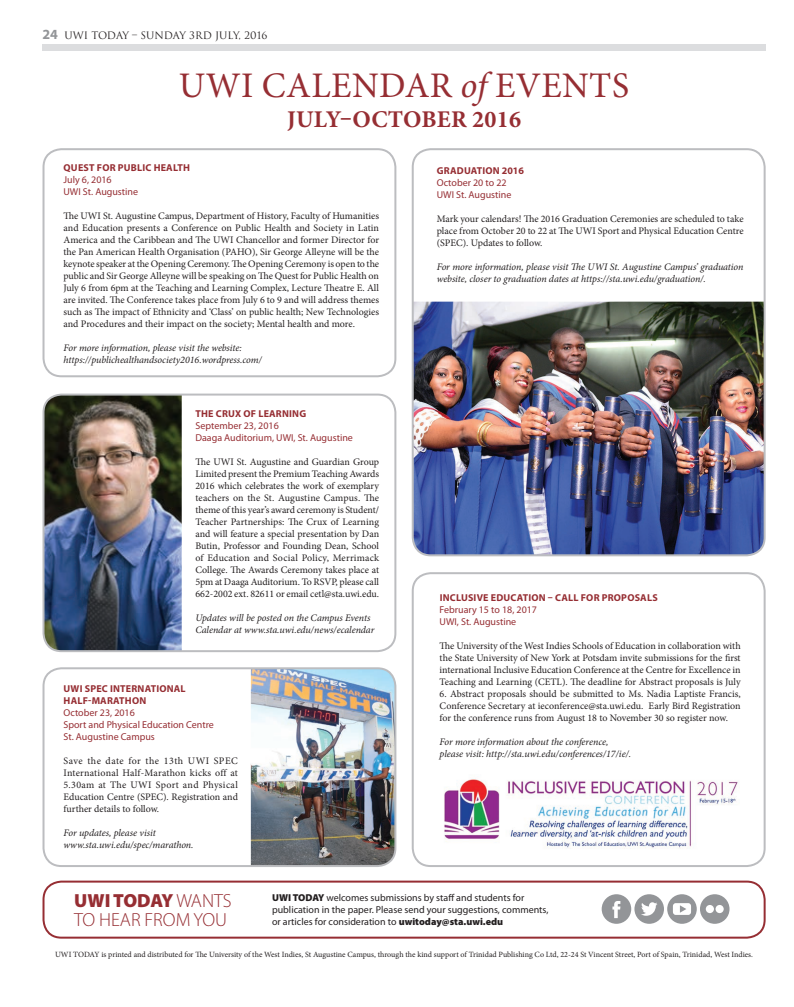
<style>
.page{position:relative;width:794px;height:1007px;background:#fff}
.page>*{position:absolute;margin:0;border:0;box-sizing:border-box;transform-origin:0 0}
.t1{font:36px "Minion Pro";letter-spacing:.01em;color:#962e33}
.t2{font:700 24px "Minion Pro";letter-spacing:.01em;color:#962e33}
.t3{font:300 19px/19.2px "Myriad Pro";color:#962e33}
.t4{font:10px/12px "Minion Pro";color:#231f20;text-align:justify}
.t5{font:italic 10px/12px "Minion Pro";letter-spacing:-.01em;color:#231f20}
.t6{font:10px/12px "Myriad Pro";color:#962e33}
.t7{font:10px/12px "Myriad Pro";color:#231f20}
.t8{font:700 10px/12px "Myriad Pro";letter-spacing:.02em;color:#962e33}
.t9{font:10px "Trajan";color:#231f20}
.t10{font:8px "Minion Pro";letter-spacing:-.005em;color:#231f20}
.s1{font-family:"Myriad Pro";font-weight:700;font-size:14px;color:#939598}
.s2{font-style:italic}
.s3{font-weight:900}
</style>
<div class="page">
<div style="left:42px;top:44px;width:723px;height:7px;background:#dcdddf"></div>
<svg style="left:601px;top:894px;width:128px;height:29px"></svg>
<div style="left:42px;top:880px;width:723px;height:58px;border:2px solid #962e33;border-radius:18px"></div>
<div style="left:42px;top:148px;width:354px;height:229px;border:2px solid #bcbdc0;border-radius:18px"></div>
<img style="left:45px;top:396px;width:137px;height:255px">
<div style="left:42px;top:393px;width:354px;height:259px;border:2px solid #bcbdc0;border-radius:18px"></div>
<img style="left:251px;top:668px;width:144px;height:197px">
<div style="left:42px;top:667px;width:354px;height:199px;border:2px solid #bcbdc0;border-radius:18px"></div>
<img style="left:413px;top:301px;width:351px;height:254px">
<div style="left:412px;top:148px;width:353px;height:408px;border:2px solid #bcbdc0;border-radius:18px"></div>
<div style="left:412px;top:572px;width:353px;height:294px;border:2px solid #bcbdc0;border-radius:18px"></div>
<img style="left:444px;top:779px;width:294px;height:70px">
<p class="t9" style="left:42px;top:29px;width:226px"><span class="s1">24</span> UWI TODAY – SUNDAY 3RD JULY, 2016</p>
<h1 class="t1" style="left:179px;top:61px;width:452px">UWI CALENDAR <span class="s2">of</span> EVENTS</h1>
<h2 class="t2" style="left:287px;top:103px;width:235px">JULY–OCTOBER 2016</h2>
<p class="t8" style="left:64px;top:161px;width:128px">QUEST FOR PUBLIC HEALTH</p>
<p class="t6" style="left:63px;top:173px;width:76px">July 6, 2016<br>UWI St. Augustine</p>
<p class="t4" style="left:63px;top:210px;width:317px">The UWI St. Augustine Campus, Department of History, Faculty of Humanities and Education presents a Conference on Public Health and Society in Latin America and the Caribbean and The UWI Chancellor and former Director for the Pan American Health Organisation (PAHO), Sir George Alleyne will be the keynote speaker at the Opening Ceremony. The Opening Ceremony is open to the public and Sir George Alleyne will be speaking on The Quest for Public Health on July 6 from 6pm at the Teaching and Learning Complex, Lecture Theatre E. All are invited. The Conference takes place from July 6 to 9 and will address themes such as The impact of Ethnicity and ‘Class’ on public health; New Technologies and Procedures and their impact on the society; Mental health and more.</p>
<p class="t5" style="left:63px;top:342px;width:200px">For more information, please visit the website: https://publichealthandsociety2016.wordpress.com/</p>
<p class="t8" style="left:437px;top:164px;width:89px">GRADUATION 2016</p>
<p class="t6" style="left:437px;top:176px;width:76px">October 20 to 22<br>UWI St. Augustine</p>
<p class="t4" style="left:437px;top:213px;width:308px">Mark your calendars! The 2016 Graduation Ceremonies are scheduled to take place from October 20 to 22 at The UWI Sport and Physical Education Centre (SPEC). Updates to follow.</p>
<p class="t5" style="left:437px;top:261px;width:308px">For more information, please visit The UWI St. Augustine Campus’ graduation website, closer to graduation dates at https://sta.uwi.edu/graduation/.</p>
<p class="t8" style="left:195px;top:407px;width:112px">THE CRUX OF LEARNING</p>
<p class="t6" style="left:195px;top:419px;width:159px">September 23, 2016<br>Daaga Auditorium, UWI, St. Augustine</p>
<p class="t4" style="left:195px;top:456px;width:185px">The UWI St. Augustine and Guardian Group Limited present the Premium Teaching Awards 2016 which celebrates the work of exemplary teachers on the St. Augustine Campus. The theme of this year’s award ceremony is Student/ Teacher Partnerships: The Crux of Learning and will feature a special presentation by Dan Butin, Professor and Founding Dean, School of Education and Social Policy, Merrimack College. The Awards Ceremony takes place at 5pm at Daaga Auditorium. To RSVP, please call 662-2002 ext. 82611 or email cetl@sta.uwi.edu.</p>
<p class="t5" style="left:195px;top:612px;width:180px">Updates will be posted on the Campus Events<br>Calendar at www.sta.uwi.edu/news/ecalendar</p>
<p class="t8" style="left:64px;top:682px;width:124px">UWI SPEC INTERNATIONAL<br>HALF-MARATHON</p>
<p class="t6" style="left:63px;top:706px;width:152px">October 23, 2016<br>Sport and Physical Education Centre<br>St. Augustine Campus</p>
<p class="t4" style="left:63px;top:754px;width:176px">Save the date for the 13th UWI SPEC International Half-Marathon kicks off at 5.30am at The UWI Sport and Physical Education Centre (SPEC). Registration and further details to follow.</p>
<p class="t5" style="left:63px;top:826px;width:132px">For updates, please visit www.sta.uwi.edu/spec/marathon.</p>
<p class="t8" style="left:440px;top:590px;width:219px">INCLUSIVE EDUCATION – CALL FOR PROPOSALS</p>
<p class="t6" style="left:439px;top:603px;width:99px">February 15 to 18, 2017<br>UWI, St. Augustine</p>
<p class="t4" style="left:439px;top:639px;width:302px">The University of the West Indies Schools of Education in collaboration with the State University of New York at Potsdam invite submissions for the first international Inclusive Education Conference at the Centre for Excellence in Teaching and Learning (CETL). The deadline for Abstract proposals is July</p>
<p class="t4" style="left:439px;top:687px;width:303px">6. Abstract proposals should be submitted to Ms. Nadia Laptiste Francis, Conference Secretary at ieconference@sta.uwi.edu. Early Bird Registration for the conference runs from August 18 to November 30 so register now.</p>
<p class="t5" style="left:439px;top:735px;width:193px">For more information about the conference, please visit: http://sta.uwi.edu/conferences/17/ie/.</p>
<h3 class="t3" style="left:74px;top:890px;width:159px"><span class="s3">UWI TODAY</span> WANTS<br>TO HEAR FROM YOU</h3>
<p class="t7" style="left:272px;top:891px;width:278px"><span class="s3">UWI TODAY</span> welcomes submissions by staff and students for publication in the paper. Please send your suggestions, comments, or articles for consideration to <span class="s3">uwitoday@sta.uwi.edu</span></p>
<p class="t10" style="left:55px;top:949px;width:699px">UWI TODAY is printed and distributed for The University of the West Indies, St Augustine Campus, through the kind support of Trinidad Publishing Co Ltd, 22-24 St Vincent Street, Port of Spain, Trinidad, West Indies.</p>
</div>
